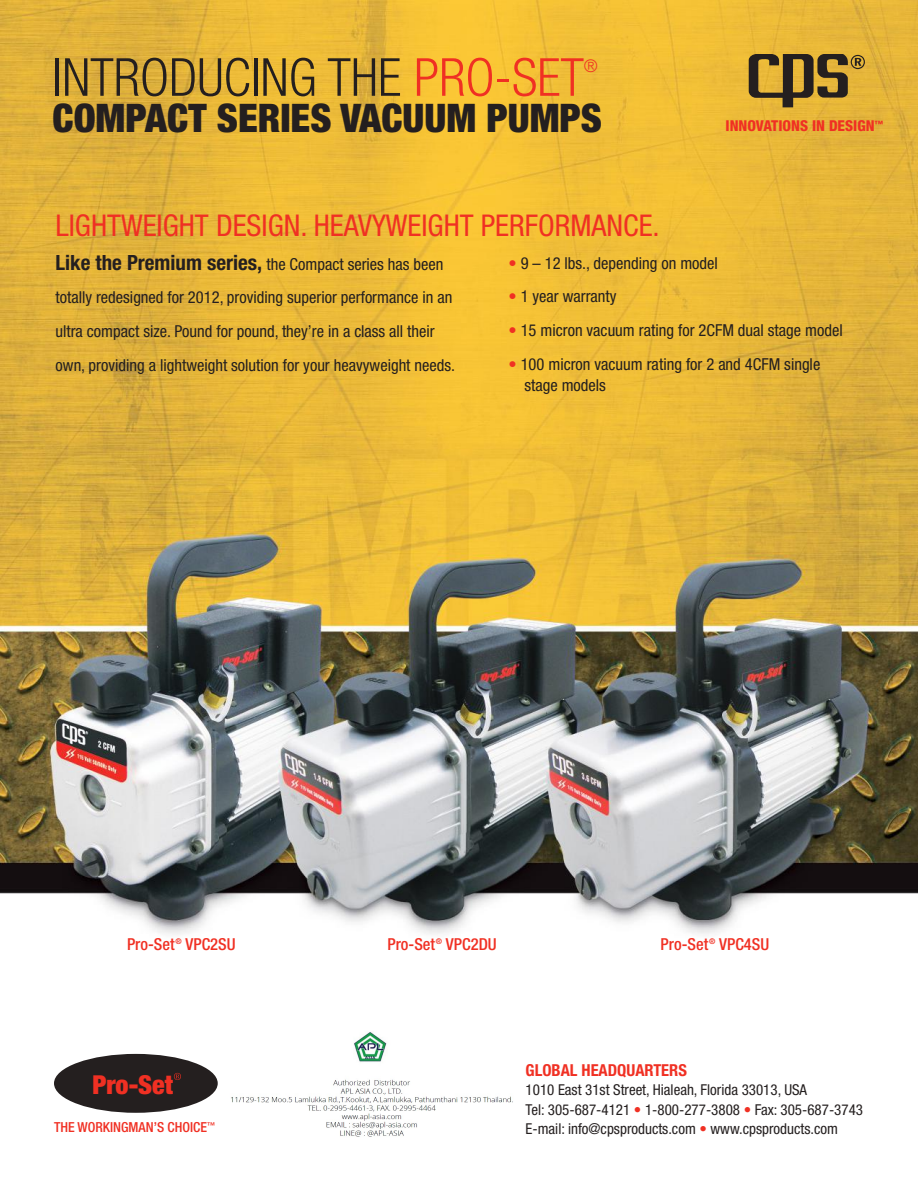
<style>
.page{position:relative;width:918px;height:1188px;background:#fff}
.page>*{position:absolute;margin:0;border:0;box-sizing:border-box;transform-origin:0 0}
.t1{font:300 condensed 52.5px "Helvetica Neue";color:#241f1f}
.t2{font:900 condensed 39.45px "Helvetica Neue";color:#241f1f}
.t3{font:condensed 30px "Helvetica Neue";color:#f03023}
.t4{font:900 condensed 26.1px "Helvetica Neue";color:#f03023}
.t5{font:300 condensed 17.55px "Helvetica Neue";color:#f03023}
.t6{font:condensed 16.5px/33.8px "Helvetica Neue";color:#241f1f}
.t7{font:500 condensed 16.5px "Helvetica Neue";color:#f03023}
.t8{font:700 condensed 16.5px "Helvetica Neue";color:#f03023}
.t9{font:condensed 15px/19.5px "Helvetica Neue";color:#241f1f}
.t10{font:800 condensed 15px "Helvetica Neue";color:#f03023}
.t11{font:500 condensed 13.8px "Helvetica Neue";color:#f03023}
.s1{color:#f03023}
.s2{font-weight:700;font-size:21px}
</style>
<div class="page">
<img style="left:0;top:0;width:918px;height:1113px">
<svg style="left:749px;top:54px;width:116px;height:53px;background:#93752d"></svg>
<div style="left:54px;top:1054px;width:164px;height:59px;background:#241f1f;border-radius:50%"></div>
<svg style="left:174px;top:1073px;width:7px;height:7px"></svg>
<img style="left:229px;top:1030px;width:286px;height:107px">
<h1 class="t1" style="left:52px;top:47px;width:533px">INTRODUCING THE <span class="s1">PRO-SET</span></h1>
<p class="t5" style="left:584px;top:56px;width:15px">®</p>
<h2 class="t2" style="left:52px;top:94px;width:204px">COMPACT SERIE</h2>
<h2 class="t2" style="left:310px;top:94px;width:74px">S VACUUM</h2>
<h2 class="t2" style="left:487px;top:94px;width:117px">PUMPS</h2>
<p class="t10" style="left:726px;top:116px;width:159px">INNOVATIONS IN DESIGN<sup>™</sup></p>
<h3 class="t3" style="left:56px;top:208px;width:606px">LIGHTWEIGHT DESIGN. HEAVYWEIGHT PERFORMANCE.</h3>
<p class="t6" style="left:55px;top:247px;width:401px"><span class="s2">Like the Premium series,</span> the Compact series has been totally redesigned for 2012, providing superior performance in an ultra compact size. Pound for pound, they’re in a class all their own, providing a lightweight solution for your heavyweight needs.</p>
<p class="t6" style="left:509px;top:246px;width:211px"><span class="s1">•</span> 9 – 12 lbs., depending on model</p>
<p class="t6" style="left:509px;top:280px;width:110px"><span class="s1">•</span> 1 year warranty</p>
<p class="t6" style="left:509px;top:313px;width:336px"><span class="s1">•</span> 15 micron vacuum rating for 2CFM dual stage model</p>
<p class="t6" style="left:524px;top:354px;width:297px;line-height:21px;text-indent:-16px"><span class="s1">•</span> 100 micron vacuum rating for 2 and 4CFM single stage models</p>
<p class="t7" style="left:127px;top:934px;width:110px">Pro-Set<sup>®</sup> VPC2SU</p>
<p class="t7" style="left:387px;top:934px;width:111px">Pro-Set<sup>®</sup> VPC2DU</p>
<p class="t7" style="left:661px;top:934px;width:110px">Pro-Set<sup>®</sup> VPC4SU</p>
<h3 class="t4" style="left:92px;top:1068px;width:82px">Pro-Set</h3>
<p class="t11" style="left:54px;top:1119px;width:163px">THE WORKINGMAN’S CHOICE<sup>™</sup></p>
<p class="t8" style="left:526px;top:1060px;width:163px">GLOBAL HEADQUARTERS</p>
<p class="t9" style="left:526px;top:1080px;width:339px">1010 East 31st Street, Hialeah, Florida 33013, USA<br>Tel: 305-687-4121 <span class="s1">•</span> 1-800-277-3808 <span class="s1">•</span> Fax: 305-687-3743<br>E-mail: info@cpsproducts.com <span class="s1">•</span> www.cpsproducts.com</p>
</div>
